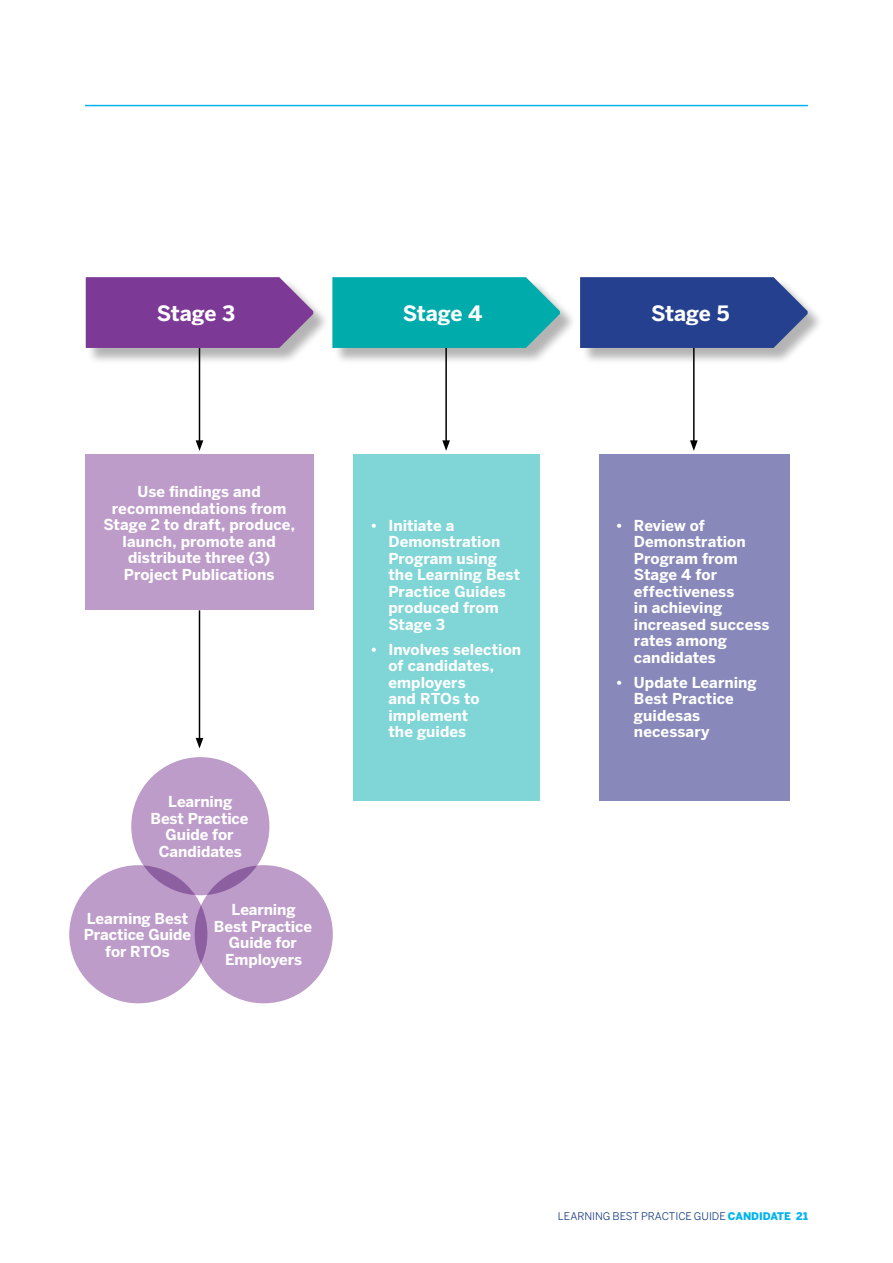
<style>
.page{position:relative;width:893px;height:1263px;background:#fff}
.page>*{position:absolute;margin:0;border:0;box-sizing:border-box;transform-origin:0 0}
.t1{font:700 21px "Benton Sans";color:#fff}
.t2{font:700 15px/16.5px "Benton Sans";letter-spacing:.005em;color:#fff;text-align:center}
.t3{font:10.5px "Benton Sans";letter-spacing:-.005em;color:#15397f}
.s1{font-weight:900;color:#00b3ef}
</style>
<div class="page">
<hr style="left:85px;top:105px;width:723px;height:1px;background:#00b3ef">
<div style="left:87px;top:278px;width:243px;height:87px;background:#000;opacity:.3"></div>
<svg style="left:86px;top:277px;width:227px;height:71px;background:#83449b"></svg>
<div style="left:333px;top:278px;width:244px;height:87px;background:#000;opacity:.3"></div>
<svg style="left:332px;top:277px;width:228px;height:71px;background:#10afaf"></svg>
<div style="left:581px;top:278px;width:243px;height:87px;background:#000;opacity:.3"></div>
<svg style="left:580px;top:277px;width:228px;height:71px;background:#324b94"></svg>
<div style="left:85px;top:454px;width:228px;height:156px;background:#bd9cca"></div>
<div style="left:353px;top:454px;width:187px;height:347px;background:#80d5d6"></div>
<div style="left:599px;top:454px;width:190px;height:347px;background:#8889ba"></div>
<hr style="left:199px;top:348px;width:1px;height:95px;background:#000">
<svg style="left:196px;top:440px;width:7px;height:11px"></svg>
<hr style="left:445px;top:348px;width:2px;height:95px;background:#000">
<svg style="left:442px;top:440px;width:8px;height:11px"></svg>
<hr style="left:693px;top:348px;width:2px;height:95px;background:#000">
<svg style="left:690px;top:440px;width:8px;height:11px"></svg>
<hr style="left:199px;top:610px;width:1px;height:130px;background:#000">
<svg style="left:196px;top:738px;width:7px;height:10px"></svg>
<div style="left:131px;top:757px;width:138px;height:138px;background:#bd9cca;border-radius:50%"></div>
<div style="left:69px;top:865px;width:138px;height:138px;background:#bd9cca;border-radius:50%"></div>
<div style="left:195px;top:865px;width:138px;height:138px;background:#bd9cca;border-radius:50%"></div>
<h1 class="t1" style="left:157px;top:301px;width:80px">Stage 3</h1>
<h1 class="t1" style="left:403px;top:301px;width:81px">Stage 4</h1>
<h1 class="t1" style="left:651px;top:301px;width:80px">Stage 5</h1>
<p class="t2" style="left:103px;top:483px;width:193px">Use findings and recommendations from<br>Stage 2 to draft, produce, launch, promote and distribute three (3)<br>Project Publications</p>
<p class="t2" style="left:150px;top:793px;width:100px">Learning<br>Best Practice<br>Guide for<br>Candidates</p>
<p class="t2" style="left:84px;top:910px;width:109px">Learning Best<br>Practice Guide for RTOs</p>
<p class="t2" style="left:214px;top:901px;width:100px">Learning<br>Best Practice<br>Guide for<br>Employers</p>
<p class="t2" style="left:388px;top:517px;width:133px;text-align:left;text-indent:-18px">• I nitiate a<br>Demonstration<br>Program using the Learning Best<br>Practice Guides produced from<br>Stage 3</p>
<p class="t2" style="left:388px;top:641px;width:134px;text-align:left;text-indent:-18px">• I nvolves selection of candidates, employers<br>and RTOs to implement<br>the guides</p>
<p class="t2" style="left:634px;top:517px;width:137px;text-align:left;text-indent:-18px">• Review of<br>Demonstration<br>Program from<br>Stage 4 for effectiveness<br>in achieving increased success rates among candidates</p>
<p class="t2" style="left:634px;top:674px;width:124px;text-align:left;text-indent:-18px">• Update Learning<br>Best Practice guidesas necessary</p>
<p class="t3" style="left:558px;top:1210px;width:251px">LEARNING BEST PRACTICE GUIDE <span class="s1">CANDIDATE 21</span></p>
</div>
